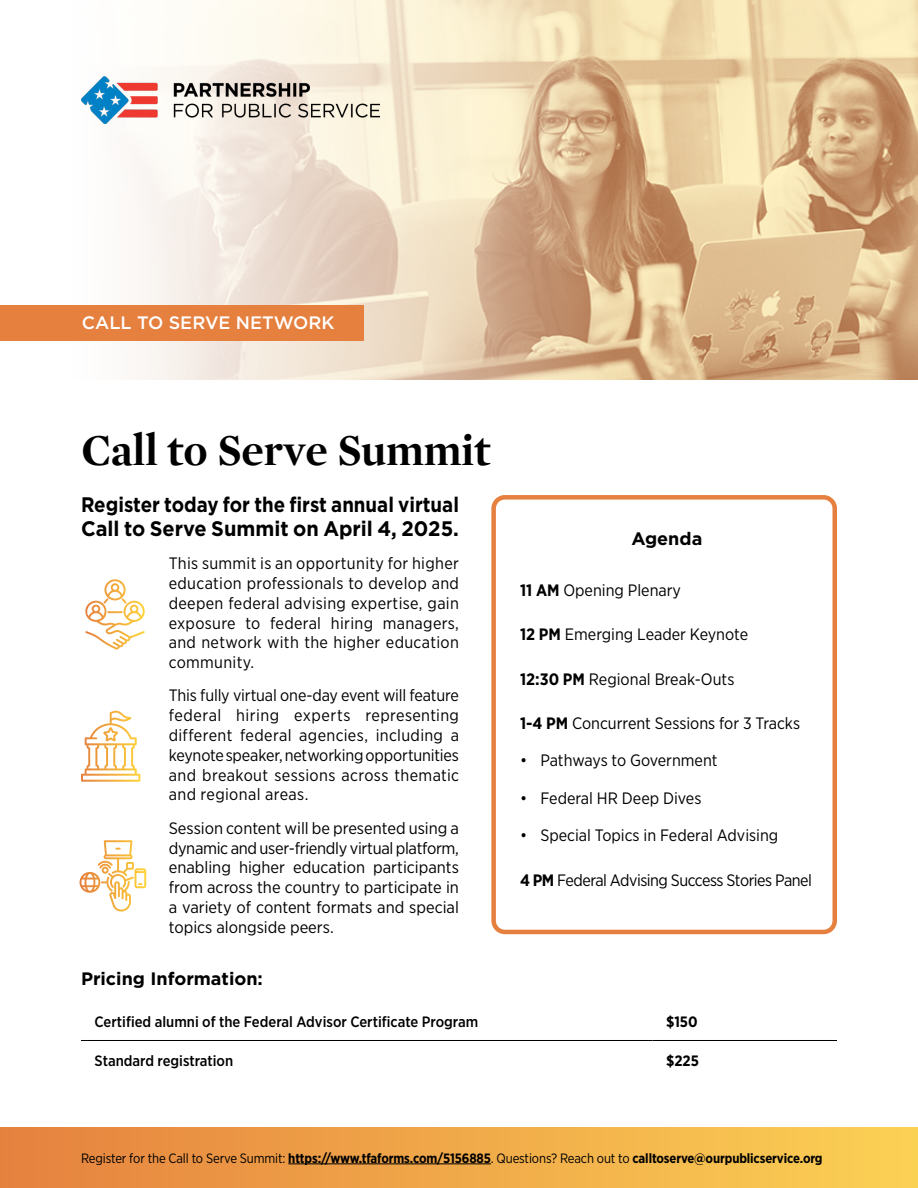
<style>
.page{position:relative;width:918px;height:1188px;background:#fff}
.page>*{position:absolute;margin:0;border:0;box-sizing:border-box;transform-origin:0 0}
.t1{font:700 45px "Mercury Display";color:#000}
.t2{font:700 21px/24px "Gotham";color:#000;scale:.89 1}
.t3{font:700 18px "Gotham";color:#000}
.t4{font:500 18px "Gotham";color:#fff}
.t5{font:16.5px/19.8px "Gotham Narrow";color:#000;text-align:justify}
.t6{font:16.5px "Gotham Narrow";letter-spacing:-.03em;color:#000}
.t7{font:500 15px "Gotham Narrow";color:#000}
.t8{font:700 15px "Gotham Narrow";color:#000}
.t9{font:700 13.5px "Gotham Narrow";letter-spacing:-.01em;color:#000}
.s1{font-weight:700}
.s2{font-weight:400}
</style>
<div class="page">
<img style="left:612px;top:0;width:306px;height:380px">
<div style="left:491px;top:495px;width:346px;height:439px;border:4px solid #e5803e;border-radius:11px"></div>
<svg style="left:131px;top:0;width:481px;height:380px;background:#ebd9c3"></svg>
<img style="left:81px;top:76px;width:298px;height:48px">
<hr style="left:81px;top:1040px;width:571px;height:1px;background:#000">
<hr style="left:652px;top:1040px;width:185px;height:1px;background:#000">
<div style="left:0;top:1128px;width:918px;height:60px;background:linear-gradient(to right,#e5813e,#fbd154)"></div>
<div style="left:0;top:305px;width:364px;height:36px;background:#e5803e"></div>
<hr style="left:288px;top:1164px;width:203px;height:1px;background:#000">
<svg style="left:85px;top:579px;width:46px;height:71px"></svg>
<svg style="left:98px;top:840px;width:48px;height:48px"></svg>
<svg style="left:81px;top:711px;width:59px;height:71px"></svg>
<p class="t4" style="left:82px;top:311px;width:254px">CALL TO SERVE NETWORK</p>
<p class="t1" style="left:81px;top:417px;width:411px">Call to Serve Summit</p>
<p class="t2" style="left:81px;top:492px;width:426px">Register today for the first annual virtual<br>Call to Serve Summit on April 4, 2025.</p>
<p class="t5" style="left:169px;top:553px;width:292px">This summit is an opportunity for higher education professionals to develop and deepen federal advising expertise, gain exposure to federal hiring managers, and network with the higher education community.</p>
<p class="t5" style="left:169px;top:685px;width:292px">This fully virtual one-day event will feature federal hiring experts representing different federal agencies, including a keynote speaker, networking opportunities and breakout sessions across thematic and regional areas.</p>
<p class="t5" style="left:169px;top:818px;width:292px">Session content will be presented using a dynamic and user-friendly virtual platform, enabling higher education participants from across the country to participate in a variety of content formats and special topics alongside peers.</p>
<p class="t3" style="left:81px;top:967px;width:183px">Pricing Information:</p>
<p class="t3" style="left:631px;top:527px;width:72px">Agenda</p>
<p class="t5" style="left:520px;top:580px;width:162px"><span class="s1">11 AM</span> Opening Plenary</p>
<p class="t5" style="left:520px;top:624px;width:230px"><span class="s1">12 PM</span> Emerging Leader Keynote</p>
<p class="t5" style="left:520px;top:669px;width:216px"><span class="s1">12:30 PM</span> Regional Break-Outs</p>
<p class="t5" style="left:520px;top:713px;width:281px"><span class="s1">1-4 PM</span> Concurrent Sessions for 3 Tracks</p>
<p class="t5" style="left:520px;top:750px;width:199px">• Pathways to Government</p>
<p class="t5" style="left:520px;top:788px;width:183px">• Federal HR Deep Dives</p>
<p class="t5" style="left:520px;top:825px;width:260px">• Special Topics in Federal Advising</p>
<p class="t6" style="left:520px;top:870px;width:293px"><span class="s1">4 PM</span> Federal Advising Success Stories Panel</p>
<p class="t7" style="left:94px;top:1012px;width:385px">Certified alumni of the Federal Advisor Certificate Program</p>
<p class="t8" style="left:666px;top:1012px;width:33px">$150</p>
<p class="t7" style="left:94px;top:1051px;width:140px">Standard registration</p>
<p class="t8" style="left:666px;top:1051px;width:34px">$225</p>
<p class="t9" style="left:81px;top:1149px;width:743px"><span class="s2">Register for the Call to Serve Summit:</span> https://www.tfaforms.com/5156885<span class="s2">. Questions? Reach out to</span> calltoserve@ourpublicservice.org</p>
</div>
